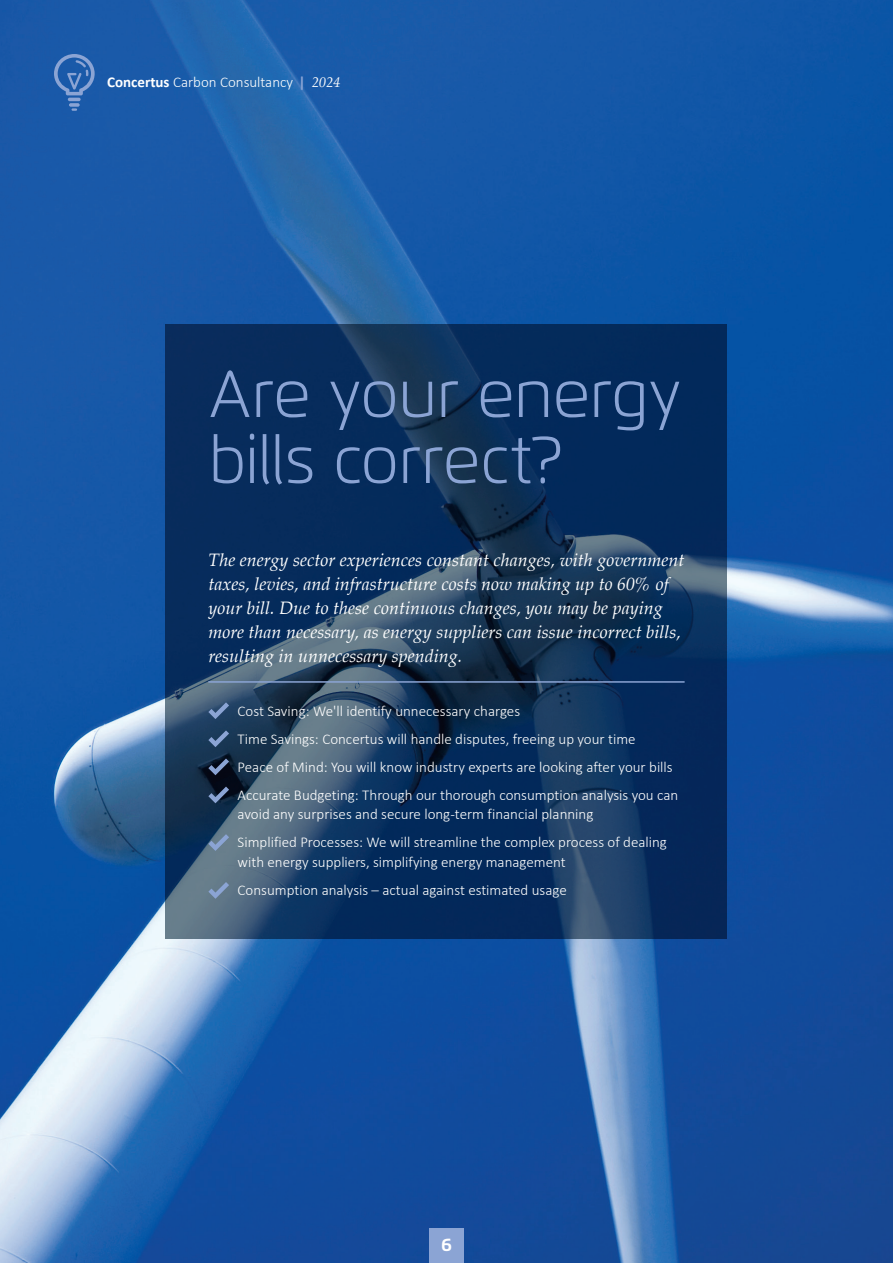
<style>
.page{position:relative;width:893px;height:1263px;background:#fff}
.page>*{position:absolute;margin:0;border:0;box-sizing:border-box;transform-origin:0 0}
.t1{font:300 66px/66px "Flexo";letter-spacing:-.02em;color:#8ba4d4}
.t2{font:italic 18px/24px "Palatino";color:#fff}
.t3{font:700 18px "Flexo";color:#fff}
.t4{font:300 15px/28px "Calibri";color:#fff}
.s1{font-weight:700}
.s2{font-weight:700;color:#8ba4d4}
.s3{font-family:"Palatino";font-weight:400;font-style:italic;font-size:14.25px}
</style>
<div class="page">
<img style="left:0;top:0;width:893px;height:1263px">
<div style="left:429px;top:1229px;width:34px;height:34px;background:#8ba4d4"></div>
<svg style="left:69px;top:103px;width:11px;height:4px"></svg>
<svg style="left:72px;top:108px;width:5px;height:3px"></svg>
<svg style="left:54px;top:54px;width:41px;height:47px;background:#3d70b6"></svg>
<svg style="left:166px;top:324px;width:561px;height:615px;background:#13355e"></svg>
<hr style="left:208px;top:681px;width:477px;height:2px;background:#8ba4d4">
<svg style="left:208px;top:702px;width:21px;height:17px"></svg>
<svg style="left:208px;top:730px;width:21px;height:17px"></svg>
<svg style="left:208px;top:758px;width:21px;height:17px"></svg>
<svg style="left:208px;top:786px;width:21px;height:17px"></svg>
<svg style="left:208px;top:834px;width:21px;height:17px"></svg>
<svg style="left:208px;top:882px;width:21px;height:17px"></svg>
<p class="t4" style="left:107px;top:68px;width:235px"><span class="s1">Concertus</span> Carbon Consultancy <span class="s2">|</span> <span class="s3">2024</span></p>
<h1 class="t1" style="left:208px;top:361px;width:475px">Are your energy bills correct?</h1>
<p class="t2" style="left:208px;top:548px;width:478px">The energy sector experiences constant changes, with government taxes, levies, and infrastructure costs now making up to 60% of your bill. Due to these continuous changes, you may be paying more than necessary, as energy suppliers can issue incorrect bills, resulting in unnecessary spending.</p>
<p class="t4" style="left:238px;top:696px;width:442px">Cost Saving: We'll identify unnecessary charges<br>Time Savings: Concertus will handle disputes, freeing up your time<br>Peace of Mind: You will know industry experts are looking after your bills Accurate Budgeting: Through our thorough consumption analysis you can</p>
<p class="t4" style="left:238px;top:800px;width:431px">avoid any surprises and secure long-term financial planning<br>Simplified Processes: We will streamline the complex process of dealing</p>
<p class="t4" style="left:238px;top:847px;width:331px">with energy suppliers, simplifying energy management<br>Consumption analysis – actual against estimated usage</p>
<p class="t3" style="left:441px;top:1234px;width:12px">6</p>
</div>
